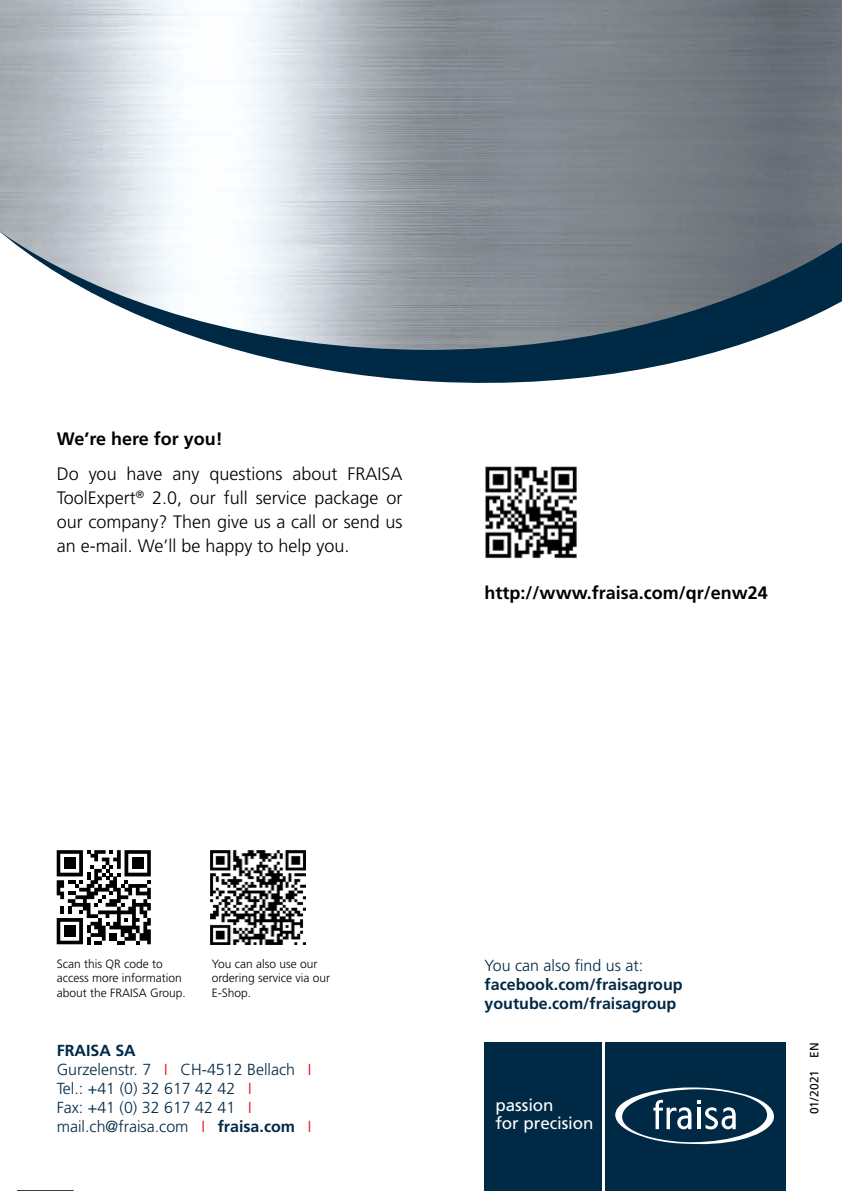
<style>
.page{position:relative;width:842px;height:1191px;background:#fff}
.page>*{position:absolute;margin:0;border:0;box-sizing:border-box;transform-origin:0 0}
.t1{font:300 18px/24.2px "Frutiger LT Std";color:#000;text-align:justify}
.t2{font:700 18px "Frutiger LT Std";color:#000}
.t3{font:17px/18.4px "Frutiger LT Std";letter-spacing:-.005em;color:#fff}
.t4{font:300 16px/19.2px "Frutiger LT Std";color:#002946}
.t5{font:700 16px/19.2px "Frutiger LT Pro";color:#002946}
.t6{font:300 16px "Frutiger LT Pro";color:#002946}
.t7{font:300 12px/14.4px "Frutiger LT Std";color:#000}
.t8{font:12px "Frutiger LT Std";letter-spacing:.015em;color:#000}
.s1{font-weight:700}
.s2{color:#e30613}
</style>
<div class="page">
<svg style="left:237px;top:350px;width:485px;height:33px;fill:#002946"></svg>
<img style="left:0;top:0;width:841px;height:350px">
<img style="left:841px;top:0;width:1px;height:302px">
<div style="left:485px;top:1042px;width:120px;height:149px;background:#002946"></div>
<hr style="left:603px;top:1042px;width:2px;height:149px;background:#fff">
<div style="left:605px;top:1042px;width:180px;height:149px;background:#002946"></div>
<svg style="left:615px;top:1087px;width:159px;height:58px"></svg>
<hr style="left:17px;top:1190px;width:57px;height:1px;background:#000">
<img style="left:485px;top:466px;width:92px;height:93px">
<svg style="left:57px;top:850px;width:94px;height:94px"></svg>
<img style="left:211px;top:850px;width:94px;height:94px">
<p class="t2" style="left:57px;top:428px;width:168px">We’re here for you!</p>
<p class="t1" style="left:57px;top:462px;width:347px">Do you have any questions about FRAISA ToolExpert<sup>®</sup> 2.0, our full service package or our company? Then give us a call or send us an e-mail. We’ll be happy to help you.</p>
<p class="t2" style="left:485px;top:582px;width:285px">http://www.fraisa.com/qr/enw24</p>
<p class="t7" style="left:57px;top:956px;width:131px">Scan this QR code to access more information about the FRAISA Group.</p>
<p class="t7" style="left:212px;top:956px;width:120px">You can also use our ordering service via our<br>E-Shop.</p>
<p class="t4" style="left:57px;top:1040px;width:256px"><span class="s1">FRAISA SA<br></span>Gurzelenstr. 7 <span class="s2">I</span> CH-4512 Bellach <span class="s2">I<br></span>Tel.: +41 (0) 32 617 42 42 <span class="s2">I<br></span>Fax: +41 (0) 32 617 42 41 <span class="s2">I </span>mail.ch@fraisa.com <span class="s2">I</span> <span class="s1">fraisa.com</span> <span class="s2">I</span></p>
<p class="t6" style="left:485px;top:956px;width:160px">You can also find us at:</p>
<p class="t5" style="left:485px;top:974px;width:199px">facebook.com/fraisagroup youtube.com/fraisagroup</p>
<p class="t3" style="left:495px;top:1095px;width:99px">passion<br>for precision</p>
<p class="t3" style="left:495px;top:1112px;width:60px">passion</p>
<p class="t8" style="left:807px;top:1114px;width:73px;rotate:-90deg">01/2021 EN</p>
</div>
